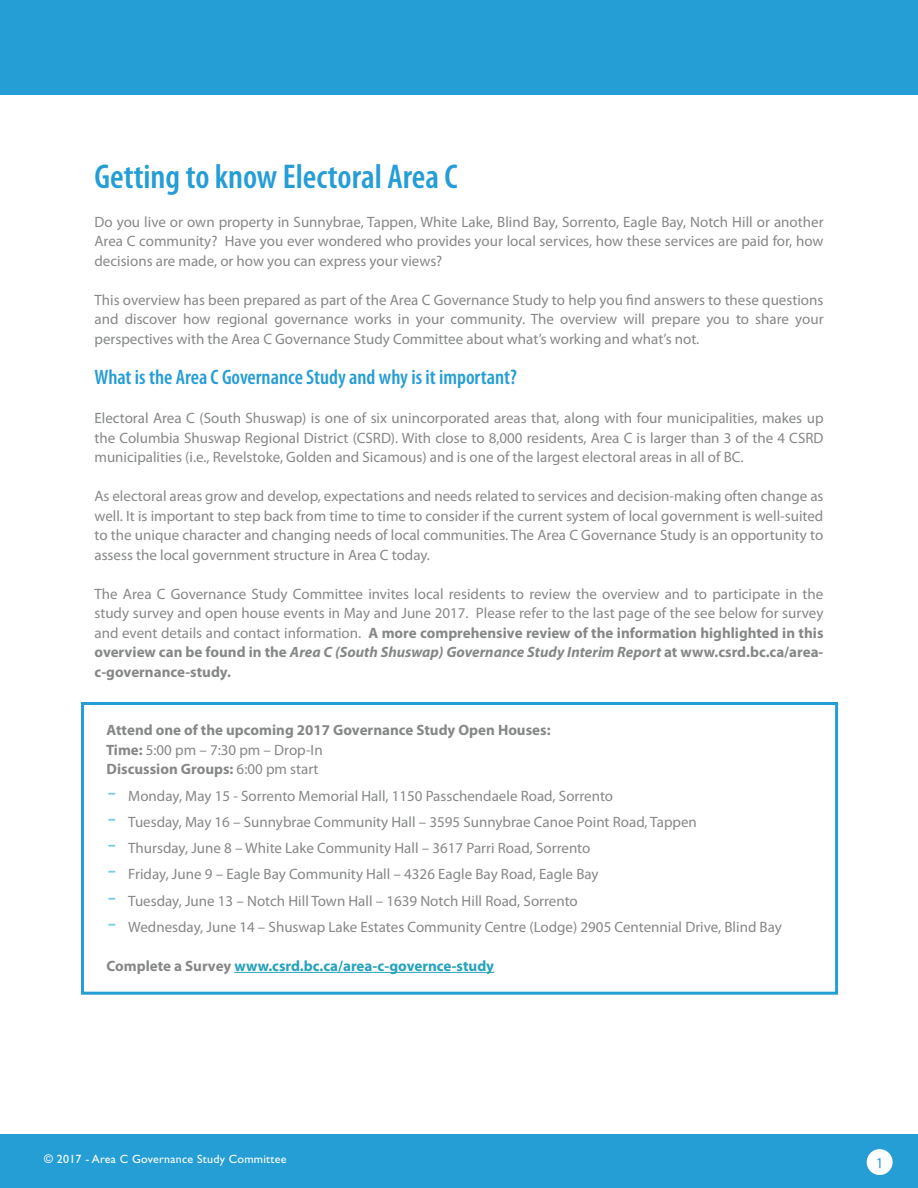
<style>
.page{position:relative;width:918px;height:1188px;background:#fff}
.page>*{position:absolute;margin:0;border:0;box-sizing:border-box;transform-origin:0 0}
.t1{font:600 condensed 34.5px "Myriad Pro";color:#259dd5}
.t2{font:600 condensed 21px "Myriad Pro";color:#259dd5}
.t3{font:15px/19.5px "Myriad Pro";color:#868787;text-align:justify}
.t4{font:700 15px/19.5px "Myriad Pro";color:#868787}
.t5{font:700 15px "Myriad Pro";color:#25a2bd}
.t6{font:15px "Myriad Pro";color:#259dd5}
.t7{font:12px "Gill Sans Std";letter-spacing:.02em;color:#fff}
.s1{font-weight:700}
.s2{font-weight:700;font-style:italic}
.s3{font-weight:400}
.s4{font-size:27px;color:#74c9e3}
.s5{color:#868787}
</style>
<div class="page">
<div style="left:0;top:0;width:918px;height:94px;background:#259dd5"></div>
<div style="left:0;top:1134px;width:918px;height:54px;background:#259dd5"></div>
<div style="left:867px;top:1149px;width:26px;height:26px;background:#fff;border-radius:50%"></div>
<hr style="left:234px;top:972px;width:260px;height:1px;background:#25a2bd">
<div style="left:81px;top:702px;width:757px;height:293px;border:3px solid #259dd5"></div>
<h1 class="t1" style="left:94px;top:155px;width:365px">Getting to know Electoral Area C</h1>
<p class="t3" style="left:94px;top:212px;width:731px">Do you live or own property in Sunnybrae, Tappen, White Lake, Blind Bay, Sorrento, Eagle Bay, Notch Hill or another Area C community? Have you ever wondered who provides your local services, how these services are paid for, how decisions are made, or how you can express your views?</p>
<p class="t3" style="left:94px;top:290px;width:731px">This overview has been prepared as part of the Area C Governance Study to help you find answers to these questions and discover how regional governance works in your community. The overview will prepare you to share your perspectives with the Area C Governance Study Committee about what’s working and what’s not.</p>
<h2 class="t2" style="left:94px;top:364px;width:424px">What is the Area C Governance Study and why is it important?</h2>
<p class="t3" style="left:94px;top:408px;width:731px">Electoral Area C (South Shuswap) is one of six unincorporated areas that, along with four municipalities, makes up the Columbia Shuswap Regional District (CSRD). With close to 8,000 residents, Area C is larger than 3 of the 4 CSRD municipalities (i.e., Revelstoke, Golden and Sicamous) and is one of the largest electoral areas in all of BC.</p>
<p class="t3" style="left:94px;top:486px;width:731px">As electoral areas grow and develop, expectations and needs related to services and decision-making often change as well. It is important to step back from time to time to consider if the current system of local government is well-suited to the unique character and changing needs of local communities. The Area C Governance Study is an opportunity to assess the local government structure in Area C today.</p>
<p class="t3" style="left:94px;top:584px;width:731px">The Area C Governance Study Committee invites local residents to review the overview and to participate in the study survey and open house events in May and June 2017. Please refer to the last page of the see below for survey and event details and contact information. <span class="s1">A more comprehensive review of the information highlighted in this overview can be found in the</span> <span class="s2">Area C (South Shuswap) Governance Study Interim Report</span> <span class="s1">at www.csrd.bc.ca/area&shy;c-governance-study.</span></p>
<p class="t4" style="left:106px;top:720px;width:446px">Attend one of the upcoming 2017 Governance Study Open Houses:<br>Time: <span class="s3">5:00 pm – 7:30 pm – Drop-In<br></span>Discussion Groups: <span class="s3">6:00 pm start</span></p>
<p class="t3" style="left:108px;top:786px;width:507px"><span class="s4">-</span> Monday, May 15 - Sorrento Memorial Hall, 1150 Passchendaele Road, Sorrento</p>
<p class="t3" style="left:108px;top:812px;width:590px"><span class="s4">-</span> Tuesday, May 16 – Sunnybrae Community Hall – 3595 Sunnybrae Canoe Point Road, Tappen</p>
<p class="t3" style="left:108px;top:838px;width:484px"><span class="s4">-</span> Thursday, June 8 – White Lake Community Hall – 3617 Parri Road, Sorrento</p>
<p class="t3" style="left:108px;top:864px;width:492px"><span class="s4">-</span> Friday, June 9 – Eagle Bay Community Hall – 4326 Eagle Bay Road, Eagle Bay</p>
<p class="t3" style="left:108px;top:891px;width:471px"><span class="s4">-</span> Tuesday, June 13 – Notch Hill Town Hall – 1639 Notch Hill Road, Sorrento</p>
<p class="t3" style="left:108px;top:917px;width:675px"><span class="s4">-</span> Wednesday, June 14 – Shuswap Lake Estates Community Centre (Lodge) 2905 Centennial Drive, Blind Bay</p>
<p class="t5" style="left:107px;top:956px;width:389px"><span class="s5">Complete a Survey</span> www.csrd.bc.ca/area-c-governce-study</p>
<p class="t7" style="left:44px;top:1152px;width:244px">© 2017 - Area C Governance Study Committee</p>
<p class="t6" style="left:876px;top:1153px;width:9px">1</p>
</div>
